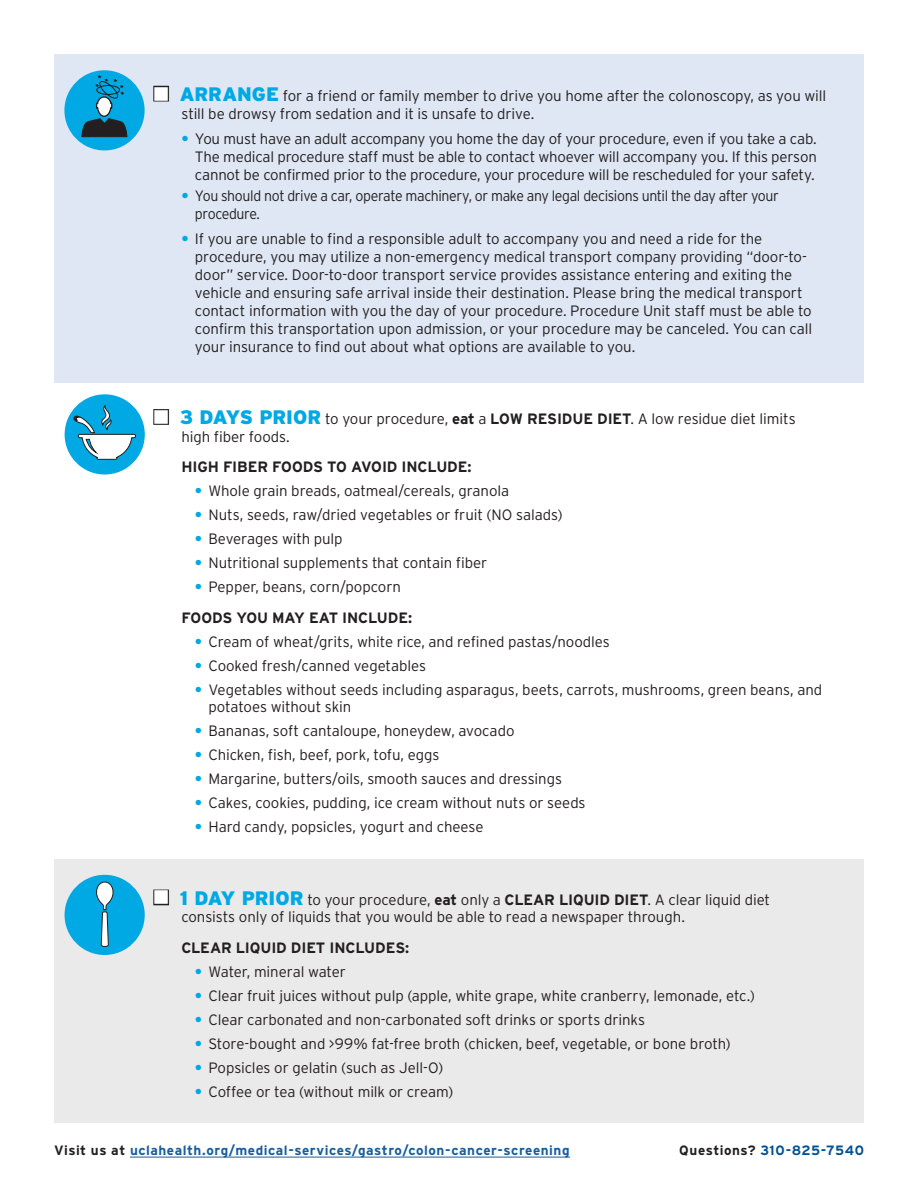
<style>
.page{position:relative;width:918px;height:1188px;background:#fff}
.page>*{position:absolute;margin:0;border:0;box-sizing:border-box;transform-origin:0 0}
.TEXT_1_BULLETS_INSET{font:300 15px/18px "Interstate";letter-spacing:-.005em;color:#231f20}
.TEXT_1_INSET{font:300 15px/18px "Interstate";letter-spacing:-.01em;color:#231f20}
.TEXT_1_BULLETS_INSET-2{font:300 15px/18px "Interstate";letter-spacing:-.025em;color:#231f20;scale:.94 1}
.TEXT_1_BULLETS_INSET-3{font:700 15px "Interstate";letter-spacing:-.01em;color:#231f20}
.YELLOW_SUB_TITLE{font:700 13.5px "Interstate";letter-spacing:.04em;color:#175d9e}
.YELLOW_SUB_TITLE-2{font:700 13.5px "Interstate";letter-spacing:.035em;color:#005294}
.s1{font-weight:900;font-size:19.5px;color:#00a9e4}
.s2{font-weight:700;color:#00a9e4}
.s3{font-weight:700}
.s4{color:#231f20}
</style>
<div class="page">
<div style="left:54px;top:859px;width:810px;height:264px;background:#eaeaeb"></div>
<div style="left:54px;top:54px;width:810px;height:328px;background:#dee7f3"></div>
<div style="left:64px;top:70px;width:81px;height:80px;background:#00a9e4;border-radius:50%"></div>
<svg style="left:81px;top:75px;width:47px;height:63px"></svg>
<div style="left:65px;top:875px;width:80px;height:80px;background:#00a9e4;border-radius:50%"></div>
<svg style="left:93px;top:874px;width:24px;height:81px"></svg>
<div style="left:65px;top:394px;width:80px;height:81px;background:#00a9e4;border-radius:50%"></div>
<svg style="left:73px;top:404px;width:63px;height:56px"></svg>
<hr style="left:130px;top:1157px;width:440px;height:1px;background:#175d9e">
<p class="TEXT_1_INSET" style="left:180px;top:87px;width:648px"><span class="s1">ARRANGE</span> for a friend or family member to drive you home after the colonoscopy, as you will still be drowsy from sedation and it is unsafe to drive.</p>
<p class="TEXT_1_BULLETS_INSET" style="left:195px;top:129px;width:623px;text-align:justify;text-indent:-14px"><span class="s2">•</span> You must have an adult accompany you home the day of your procedure, even if you take a cab.<br>The medical procedure staff must be able to contact whoever will accompany you. If this person cannot be confirmed prior to the procedure, your procedure will be rescheduled for your safety.</p>
<p class="TEXT_1_BULLETS_INSET-2" style="left:195px;top:187px;width:623px;text-indent:-14px"><span class="s2">•</span> You should not drive a car, operate machinery, or make any legal decisions until the day after your procedure.</p>
<p class="TEXT_1_BULLETS_INSET" style="left:195px;top:229px;width:619px;text-indent:-14px"><span class="s2">•</span> If you are unable to find a responsible adult to accompany you and need a ride for the procedure, you may utilize a non-emergency medical transport company providing “door-to&shy;door” service. Door-to-door transport service provides assistance entering and exiting the vehicle and ensuring safe arrival inside their destination. Please bring the medical transport contact information with you the day of your procedure. Procedure Unit staff must be able to confirm this transportation upon admission, or your procedure may be canceled. You can call your insurance to find out about what options are available to you.</p>
<p class="TEXT_1_BULLETS_INSET" style="left:180px;top:410px;width:617px;line-height:17.2px"><span class="s1">3 DAYS PRIOR</span> to your procedure, <span class="s3">eat</span> a <span class="s3">LOW RESIDUE DIET</span>. A low residue diet limits high fiber foods.</p>
<p class="TEXT_1_BULLETS_INSET-3" style="left:181px;top:459px;width:292px">HIGH FIBER FOODS TO AVOID INCLUDE:</p>
<p class="TEXT_1_BULLETS_INSET" style="left:195px;top:482px;width:316px"><span class="s2">•</span> Whole grain breads, oatmeal/cereals, granola</p>
<p class="TEXT_1_BULLETS_INSET" style="left:195px;top:506px;width:369px"><span class="s2">•</span> Nuts, seeds, raw/dried vegetables or fruit (NO salads)</p>
<p class="TEXT_1_BULLETS_INSET" style="left:195px;top:530px;width:149px"><span class="s2">•</span> Beverages with pulp</p>
<p class="TEXT_1_BULLETS_INSET" style="left:195px;top:554px;width:294px"><span class="s2">•</span> Nutritional supplements that contain fiber</p>
<p class="TEXT_1_BULLETS_INSET" style="left:195px;top:578px;width:207px"><span class="s2">•</span> Pepper, beans, corn/popcorn</p>
<p class="TEXT_1_BULLETS_INSET-3" style="left:181px;top:609px;width:232px">FOODS YOU MAY EAT INCLUDE:</p>
<p class="TEXT_1_BULLETS_INSET" style="left:195px;top:633px;width:416px"><span class="s2">•</span> Cream of wheat/grits, white rice, and refined pastas/noodles</p>
<p class="TEXT_1_BULLETS_INSET" style="left:195px;top:657px;width:233px"><span class="s2">•</span> Cooked fresh/canned vegetables</p>
<p class="TEXT_1_BULLETS_INSET" style="left:208px;top:681px;width:615px;line-height:17.2px;text-indent:-14px"><span class="s2">•</span> Vegetables without seeds including asparagus, beets, carrots, mushrooms, green beans, and potatoes without skin</p>
<p class="TEXT_1_BULLETS_INSET" style="left:195px;top:722px;width:321px"><span class="s2">•</span> Bananas, soft cantaloupe, honeydew, avocado</p>
<p class="TEXT_1_BULLETS_INSET" style="left:195px;top:746px;width:246px"><span class="s2">•</span> Chicken, fish, beef, pork, tofu, eggs</p>
<p class="TEXT_1_BULLETS_INSET" style="left:195px;top:770px;width:369px"><span class="s2">•</span> Margarine, butters/oils, smooth sauces and dressings</p>
<p class="TEXT_1_BULLETS_INSET" style="left:195px;top:794px;width:392px"><span class="s2">•</span> Cakes, cookies, pudding, ice cream without nuts or seeds</p>
<p class="TEXT_1_BULLETS_INSET" style="left:195px;top:818px;width:290px"><span class="s2">•</span> Hard candy, popsicles, yogurt and cheese</p>
<p class="TEXT_1_BULLETS_INSET" style="left:180px;top:891px;width:592px;line-height:17.2px"><span class="s1">1 DAY PRIOR</span> to your procedure, <span class="s3">eat</span> only a <span class="s3">CLEAR LIQUID DIET</span>. A clear liquid diet consists only of liquids that you would be able to read a newspaper through.</p>
<p class="TEXT_1_BULLETS_INSET-3" style="left:181px;top:939px;width:229px">CLEAR LIQUID DIET INCLUDES:</p>
<p class="TEXT_1_BULLETS_INSET" style="left:195px;top:962px;width:152px"><span class="s2">•</span> Water, mineral water</p>
<p class="TEXT_1_BULLETS_INSET" style="left:195px;top:986px;width:562px"><span class="s2">•</span> Clear fruit juices without pulp (apple, white grape, white cranberry, lemonade, etc.)</p>
<p class="TEXT_1_BULLETS_INSET" style="left:195px;top:1010px;width:452px"><span class="s2">•</span> Clear carbonated and non-carbonated soft drinks or sports drinks</p>
<p class="TEXT_1_BULLETS_INSET" style="left:195px;top:1034px;width:537px"><span class="s2">•</span> Store-bought and &gt;99% fat-free broth (chicken, beef, vegetable, or bone broth)</p>
<p class="TEXT_1_BULLETS_INSET" style="left:195px;top:1058px;width:250px"><span class="s2">•</span> Popsicles or gelatin (such as Jell-O)</p>
<p class="TEXT_1_BULLETS_INSET" style="left:195px;top:1082px;width:260px"><span class="s2">•</span> Coffee or tea (without milk or cream)</p>
<p class="YELLOW_SUB_TITLE" style="left:54px;top:1143px;width:517px"><span class="s4">Visit us at</span> uclahealth.org/medical-services/gastro/colon-cancer-screening</p>
<p class="YELLOW_SUB_TITLE-2" style="left:679px;top:1143px;width:186px"><span class="s4">Questions?</span> 310-825-7540</p>
</div>
